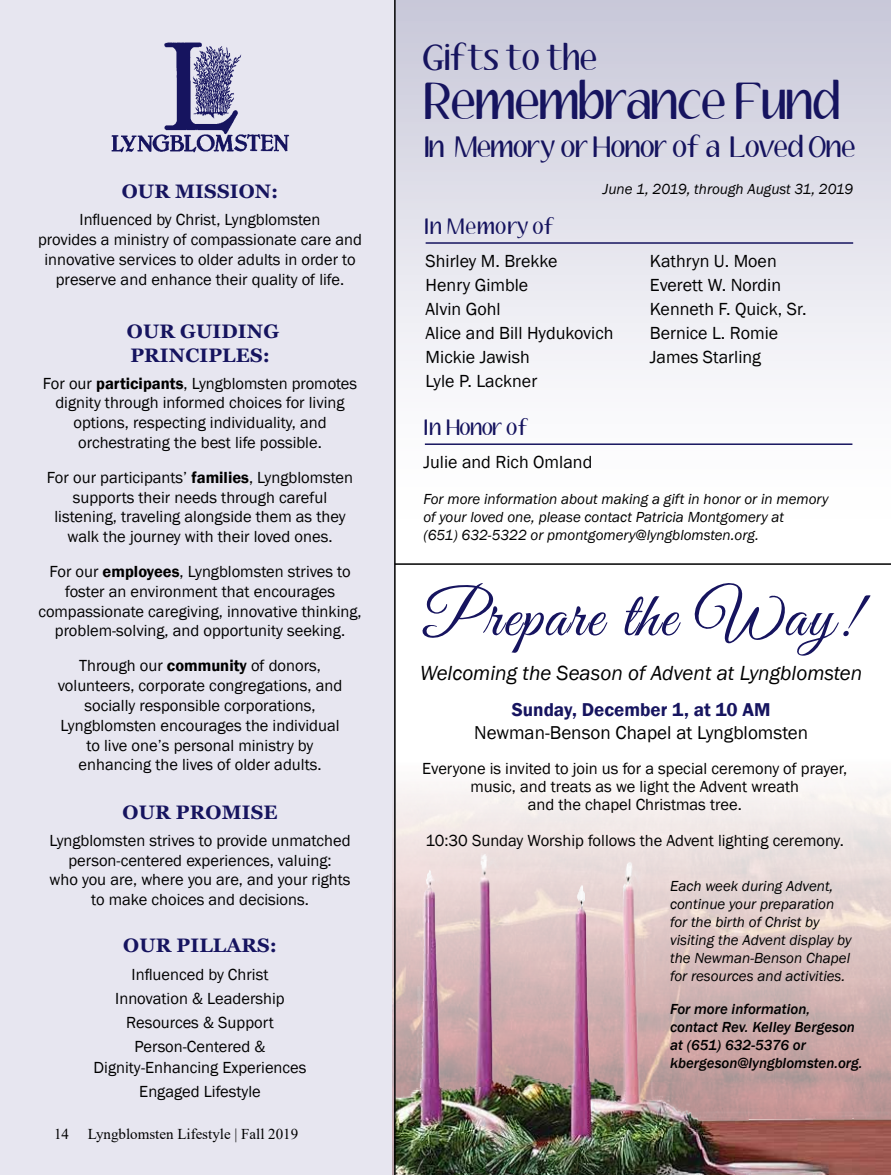
<style>
.page{position:relative;width:891px;height:1175px;background:#fff}
.page>*{position:absolute;margin:0;border:0;box-sizing:border-box;transform-origin:0 0}
.t1{font:64.5px "Great Vibes";letter-spacing:.025em;color:#16145f}
.t2{font:45.75px "Aubrey";color:#16145f}
.t3{font:31.65px "Aubrey";color:#16145f}
.t4{font:25.8px "Aubrey";color:#16145f}
.t5{font:italic 21px "Franklin Gothic";color:#000}
.t6{font:700 19.5px/23.4px "Georgia";letter-spacing:.01em;color:#16145f}
.t7{font:19.5px "Aubrey";letter-spacing:.07em;color:#16145f}
.t8{font:19.5px "Aubrey";color:#16145f}
.t9{font:19.05px "Franklin Gothic";color:#000}
.t10{font:600 19.05px "Franklin Gothic";color:#16145f}
.t11{font:18px/24px "Franklin Gothic";color:#000}
.t12{font:16.5px/19.8px "Franklin Gothic";color:#000;text-align:center}
.t13{font:italic 15px/18px "Franklin Gothic";color:#000}
.t14{font:italic 500 15px/18px "Franklin Gothic";color:#000}
.t15{font:15px "Times New Roman";color:#000}
.s1{font-weight:600}
</style>
<div class="page">
<div style="left:0;top:0;width:395px;height:1174px;background:#e7e6f0"></div>
<img style="left:111px;top:42px;width:179px;height:111px">
<div style="left:396px;top:0;width:495px;height:547px;background:linear-gradient(to bottom,#cac9da,#fff)"></div>
<hr style="left:426px;top:242px;width:427px;height:2px;background:#16145f">
<hr style="left:425px;top:443px;width:427px;height:2px;background:#16145f">
<svg style="left:396px;top:564px;width:495px;height:252px"></svg>
<img style="left:396px;top:816px;width:495px;height:358px">
<hr style="left:394px;top:0;width:2px;height:1174px;background:#000">
<p class="t6" style="left:122px;top:180px;width:158px">OUR MISSION:</p>
<p class="t12" style="left:38px;top:210px;width:325px">Influenced by Christ, Lyngblomsten<br>provides a ministry of compassionate care and innovative services to older adults in order to preserve and enhance their quality of life.</p>
<p class="t6" style="left:127px;top:320px;width:154px">OUR GUIDING<br>PRINCIPLES:</p>
<p class="t12" style="left:43px;top:373px;width:316px">For our <span class="s1">participants</span>, Lyngblomsten promotes dignity through informed choices for living options, respecting individuality, and orchestrating the best life possible.</p>
<p class="t12" style="left:47px;top:468px;width:308px">For our participants’ <span class="s1">families</span>, Lyngblomsten supports their needs through careful listening, traveling alongside them as they walk the journey with their loved ones.</p>
<p class="t12" style="left:38px;top:562px;width:325px">For our <span class="s1">employees</span>, Lyngblomsten strives to foster an environment that encourages compassionate caregiving, innovative thinking, problem-solving, and opportunity seeking.</p>
<p class="t12" style="left:58px;top:656px;width:286px">Through our <span class="s1">community</span> of donors, volunteers, corporate congregations, and socially responsible corporations, Lyngblomsten encourages the individual to live one’s personal ministry by enhancing the lives of older adults.</p>
<p class="t6" style="left:123px;top:800px;width:157px">OUR PROMISE</p>
<p class="t12" style="left:49px;top:830px;width:303px">Lyngblomsten strives to provide unmatched person-centered experiences, valuing:<br>who you are, where you are, and your rights to make choices and decisions.</p>
<p class="t6" style="left:123px;top:934px;width:155px">OUR PILLARS:</p>
<p class="t12" style="left:115px;top:962px;width:171px;line-height:24px">Influenced by Christ<br>Innovation &amp; Leadership<br>Resources &amp; Support<br>Person-Centered &amp;</p>
<p class="t12" style="left:94px;top:1055px;width:214px;line-height:24px">Dignity-Enhancing Experiences<br>Engaged Lifestyle</p>
<p class="t15" style="left:54px;top:1123px;width:16px">14</p>
<p class="t15" style="left:88px;top:1123px;width:212px">Lyngblomsten Lifestyle | Fall 2019</p>
<h3 class="t3" style="left:423px;top:42px;width:176px">Gifts to the</h3>
<h2 class="t2" style="left:426px;top:78px;width:417px">Remembrance Fund</h2>
<h3 class="t4" style="left:426px;top:133px;width:432px">In Memory or Honor of a Loved One</h3>
<p class="t7" style="left:426px;top:216px;width:131px">In Memory of</p>
<p class="t13" style="left:603px;top:180px;width:252px">June 1, 2019, through August 31, 2019</p>
<p class="t11" style="left:426px;top:250px;width:189px">Shirley M. Brekke<br>Henry Gimble<br>Alvin Gohl<br>Alice and Bill Hydukovich<br>Mickie Jawish<br>Lyle P. Lackner</p>
<p class="t11" style="left:650px;top:250px;width:158px">Kathryn U. Moen<br>Everett W. Nordin<br>Kenneth F. Quick, Sr.<br>Bernice L. Romie<br>James Starling</p>
<p class="t8" style="left:425px;top:417px;width:105px">In Honor of</p>
<p class="t11" style="left:423px;top:450px;width:171px">Julie and Rich Omland</p>
<p class="t13" style="left:423px;top:490px;width:407px">For more information about making a gift in honor or in memory of your loved one, please contact Patricia Montgomery at<br>(651) 632-5322 or pmontgomery@lyngblomsten.org.</p>
<h1 class="t1" style="left:424px;top:580px;width:436px">Prepare the Way!</h1>
<p class="t5" style="left:420px;top:660px;width:444px">Welcoming the Season of Advent at Lyngblomsten</p>
<p class="t10" style="left:512px;top:698px;width:260px">Sunday, December 1, at 10 AM</p>
<p class="t9" style="left:474px;top:721px;width:336px">Newman-Benson Chapel at Lyngblomsten</p>
<p class="t12" style="left:422px;top:760px;width:427px;line-height:18px">Everyone is invited to join us for a special ceremony of prayer, music, and treats as we light the Advent wreath<br>and the chapel Christmas tree.</p>
<p class="t12" style="left:426px;top:831px;width:420px">10:30 Sunday Worship follows the Advent lighting ceremony.</p>
<p class="t13" style="left:670px;top:876px;width:183px">Each week during Advent, continue your preparation for the birth of Christ by visiting the Advent display by the Newman-Benson Chapel for resources and activities.</p>
<p class="t14" style="left:670px;top:999px;width:194px">For more information,<br>contact Rev. Kelley Bergeson at (651) 632-5376 or kbergeson@lyngblomsten.org.</p>
</div>
